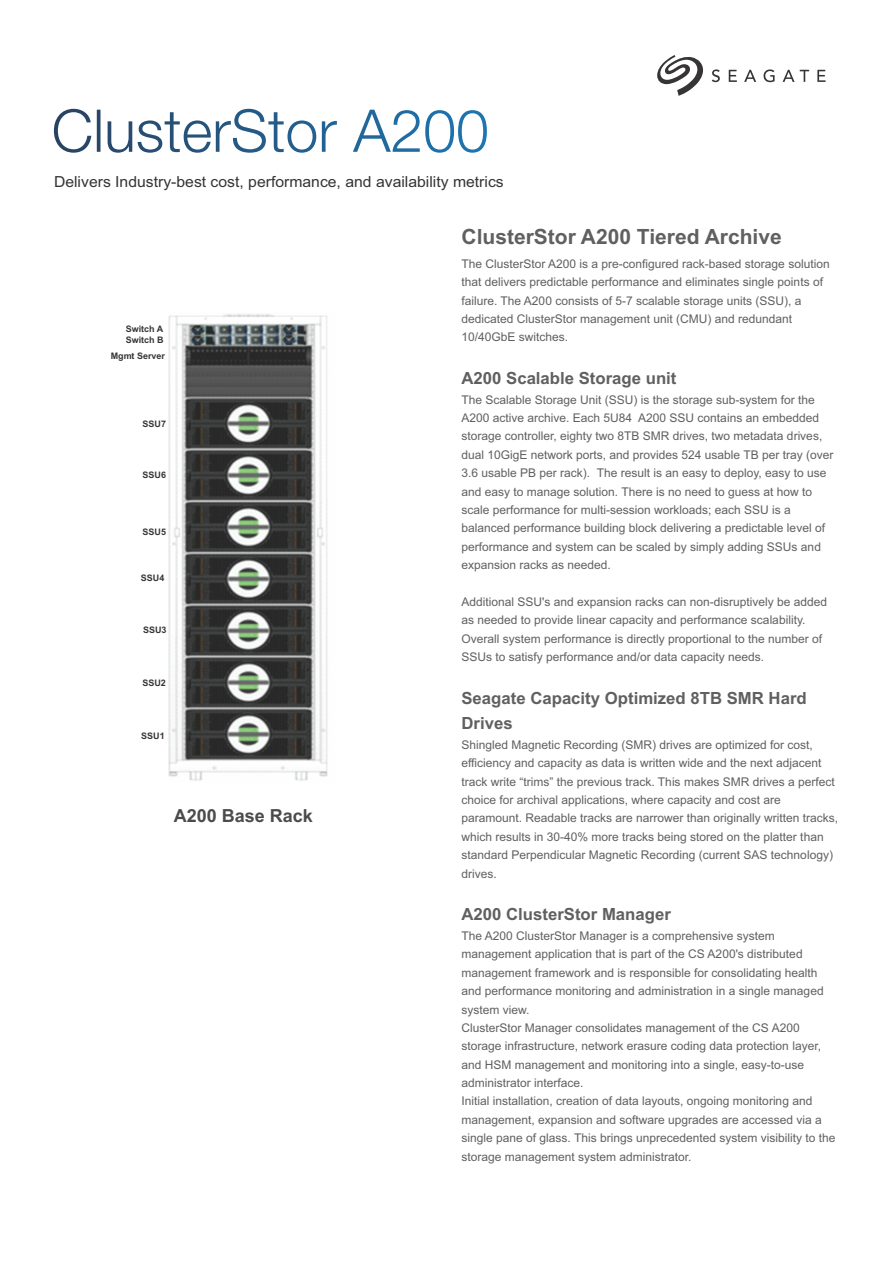
<style>
.page{position:relative;width:893px;height:1263px;background:#fff}
.page>*{position:absolute;margin:0;border:0;box-sizing:border-box;transform-origin:0 0}
.t1{font:700 21px "Arial";color:#606062}
.t2{font:700 18px "Arial";color:#4b4b4d}
.t3{font:700 16.8px/25.7px "Arial";color:#606062}
.t4{font:15.3px "Arial";color:#373435}
.t5{font:12px/18.3px "Arial";color:#606062}
.t6{font:700 9px/11.2px "Arial";color:#373435}
</style>
<div class="page">
<svg style="left:53px;top:108px;width:434px;height:45px"></svg>
<svg style="left:657px;top:55px;width:46px;height:41px"></svg>
<svg style="left:744px;top:70px;width:12px;height:12px"></svg>
<svg style="left:763px;top:69px;width:12px;height:13px"></svg>
<svg style="left:817px;top:70px;width:9px;height:12px"></svg>
<svg style="left:729px;top:70px;width:8px;height:12px"></svg>
<svg style="left:711px;top:69px;width:9px;height:14px"></svg>
<svg style="left:783px;top:70px;width:26px;height:12px"></svg>
<img style="left:169px;top:314px;width:159px;height:467px">
<p class="t4" style="left:54px;top:176px;width:451px">Delivers Industry-best cost, performance, and availability metrics</p>
<p class="t6" style="left:126px;top:324px;width:39px">Switch A<br>Switch B</p>
<p class="t6" style="left:111px;top:351px;width:56px">Mgmt Server</p>
<p class="t6" style="left:143px;top:419px;width:25px">SSU7</p>
<p class="t6" style="left:143px;top:470px;width:25px">SSU6</p>
<p class="t6" style="left:143px;top:527px;width:25px">SSU5</p>
<p class="t6" style="left:141px;top:573px;width:25px">SSU4</p>
<p class="t6" style="left:143px;top:625px;width:25px">SSU3</p>
<p class="t6" style="left:142px;top:678px;width:25px">SSU2</p>
<p class="t6" style="left:141px;top:731px;width:25px">SSU1</p>
<h2 class="t2" style="left:174px;top:808px;width:141px">A200 Base Rack</h2>
<h1 class="t1" style="left:462px;top:229px;width:322px">ClusterStor A200 Tiered Archive</h1>
<p class="t5" style="left:461px;top:255px;width:370px">The ClusterStor A200 is a pre-configured rack-based storage solution that delivers predictable performance and eliminates single points of failure. The A200 consists of 5-7 scalable storage units (SSU), a dedicated ClusterStor management unit (CMU) and redundant 10/40GbE switches.</p>
<h3 class="t3" style="left:461px;top:367px;width:217px">A200 Scalable Storage unit</h3>
<p class="t5" style="left:461px;top:391px;width:373px">The Scalable Storage Unit (SSU) is the storage sub-system for the A200 active archive. Each 5U84 A200 SSU contains an embedded storage controller, eighty two 8TB SMR drives, two metadata drives, dual 10GigE network ports, and provides 524 usable TB per tray (over 3.6 usable PB per rack). The result is an easy to deploy, easy to use and easy to manage solution. There is no need to guess at how to scale performance for multi-session workloads; each SSU is a balanced performance building block delivering a predictable level of performance and system can be scaled by simply adding SSUs and expansion racks as needed.</p>
<p class="t5" style="left:461px;top:593px;width:367px">Additional SSU's and expansion racks can non-disruptively be added as needed to provide linear capacity and performance scalability.<br>Overall system performance is directly proportional to the number of SSUs to satisfy performance and/or data capacity needs.</p>
<h3 class="t3" style="left:461px;top:686px;width:347px">Seagate Capacity Optimized 8TB SMR Hard<br>Drives</h3>
<p class="t5" style="left:461px;top:737px;width:378px">Shingled Magnetic Recording (SMR) drives are optimized for cost, efficiency and capacity as data is written wide and the next adjacent track write “trims” the previous track. This makes SMR drives a perfect choice for archival applications, where capacity and cost are paramount. Readable tracks are narrower than originally written tracks, which results in 30-40% more tracks being stored on the platter than standard Perpendicular Magnetic Recording (current SAS technology) drives.</p>
<h3 class="t3" style="left:461px;top:903px;width:211px">A200 ClusterStor Manager</h3>
<p class="t5" style="left:461px;top:928px;width:375px">The A200 ClusterStor Manager is a comprehensive system management application that is part of the CS A200's distributed management framework and is responsible for consolidating health and performance monitoring and administration in a single managed system view.<br>ClusterStor Manager consolidates management of the CS A200 storage infrastructure, network erasure coding data protection layer, and HSM management and monitoring into a single, easy-to-use administrator interface.<br>Initial installation, creation of data layouts, ongoing monitoring and management, expansion and software upgrades are accessed via a single pane of glass. This brings unprecedented system visibility to the storage management system administrator.</p>
</div>
